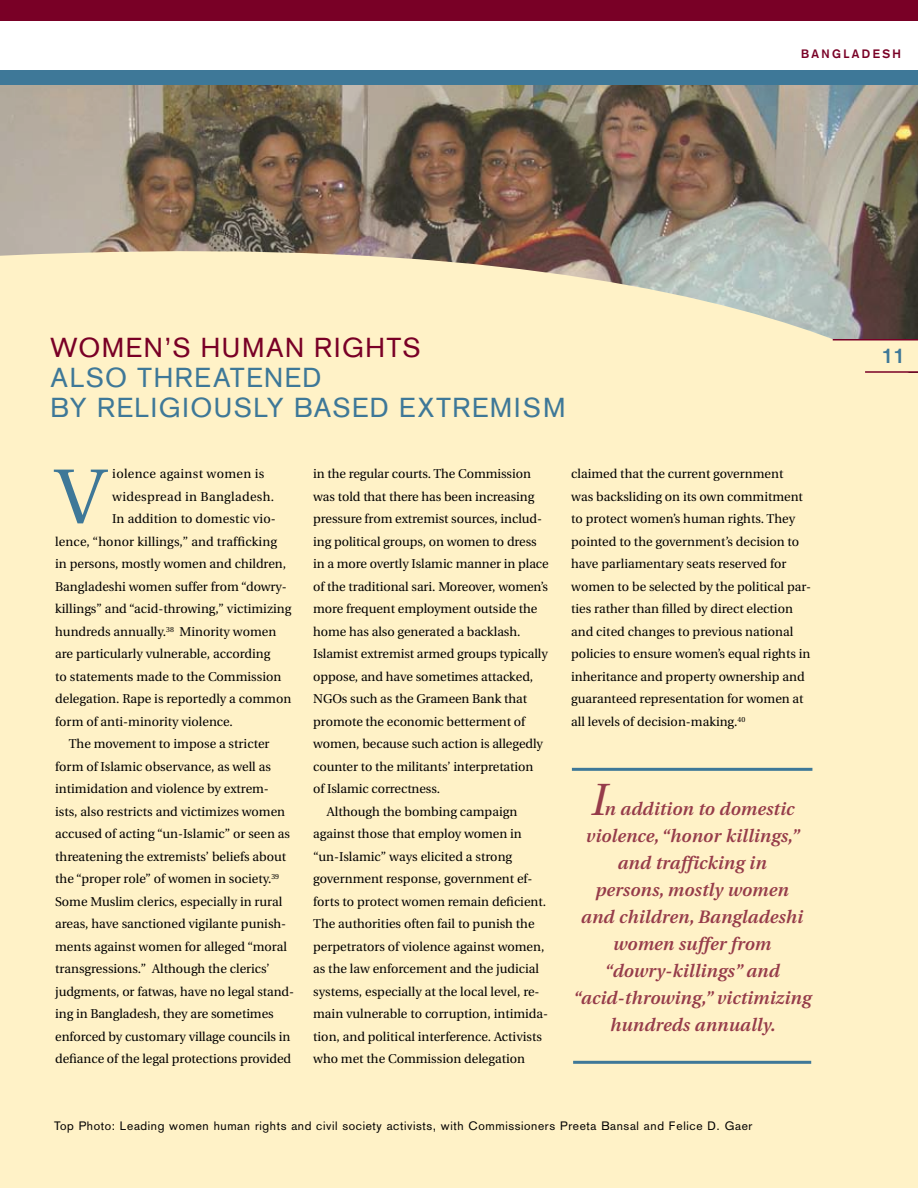
<style>
.page{position:relative;width:918px;height:1188px;background:#fff}
.page>*{position:absolute;margin:0;border:0;box-sizing:border-box;transform-origin:0 0}
.t1{font:77.85px "Utopia";color:#3e7898}
.t2{font:italic 45px "Utopia";color:#963c4a}
.t3{font:27px/30px "Akzidenz Grotesk";letter-spacing:.055em;color:#3e7898}
.t4{font:27px "Akzidenz Grotesk";letter-spacing:.055em;color:#790026}
.t5{font:700 21px "Akzidenz Grotesk";color:#3e7898}
.t6{font:italic 600 18px "Utopia";letter-spacing:.01em;color:#963c4a}
.t7{font:12.75px/22.5px "Utopia";color:#000}
.t8{font:12.75px "Utopia";letter-spacing:.025em;color:#000}
.t9{font:12px "Akzidenz Grotesk";letter-spacing:.05em;color:#000}
.t10{font:700 12px "Akzidenz Grotesk";color:#790026}
</style>
<div class="page">
<div style="left:0;top:79px;width:918px;height:1109px;background:#fff2c7"></div>
<img style="left:0;top:85px;width:918px;height:256px">
<div style="left:0;top:0;width:918px;height:21px;background:#790026"></div>
<div style="left:0;top:70px;width:918px;height:15px;background:#3e7898"></div>
<hr style="left:572px;top:768px;width:240px;height:3px;background:#3e7898">
<hr style="left:573px;top:1061px;width:238px;height:3px;background:#3e7898">
<hr style="left:865px;top:371px;width:53px;height:2px;background:#790026">
<hr style="left:833px;top:339px;width:85px;height:1px;background:#790026">
<h3 class="t4" style="left:51px;top:332px;width:72px">Women</h3>
<h3 class="t4" style="left:164px;top:332px;width:79px">’s Human</h3>
<h3 class="t4" style="left:314px;top:332px;width:38px">Rights</h3>
<h3 class="t3" style="left:51px;top:362px;width:123px">Also Threatened by Religi</h3>
<h3 class="t3" style="left:191px;top:392px;width:42px">ously</h3>
<h3 class="t3" style="left:294px;top:392px;width:40px">Based</h3>
<h3 class="t3" style="left:399px;top:392px;width:38px">Extremism</h3>
<p class="t10" style="left:801px;top:47px;width:22px">BANGLADE</p>
<p class="t10" style="left:882px;top:47px;width:20px">SH</p>
<h3 class="t5" style="left:882px;top:343px;width:25px">11</h3>
<h1 class="t1" style="left:55px;top:454px;width:51px">V</h1>
<p class="t8" style="left:112px;top:467px;width:154px">iolence against women is</p>
<p class="t8" style="left:112px;top:490px;width:163px">widespread in Bangladesh.</p>
<p class="t7" style="left:112px;top:508px;width:165px">In addition to domestic vio-</p>
<p class="t7" style="left:55px;top:531px;width:223px">lence, “honor killings,” and trafficking</p>
<p class="t7" style="left:55px;top:553px;width:232px">in persons, mostly women and children,</p>
<p class="t7" style="left:55px;top:576px;width:233px">Bangladeshi women suffer from “dowry-</p>
<p class="t7" style="left:55px;top:598px;width:238px">killings” and “acid-throwing,” victimizing</p>
<p class="t7" style="left:55px;top:621px;width:223px">hundreds annually.<sup>38</sup> Minority women</p>
<p class="t7" style="left:55px;top:643px;width:217px">are particularly vulnerable, according</p>
<p class="t7" style="left:55px;top:666px;width:228px">to statements made to the Commission</p>
<p class="t7" style="left:55px;top:688px;width:238px">delegation. Rape is reportedly a common</p>
<p class="t7" style="left:55px;top:711px;width:179px">form of anti-minority violence.</p>
<p class="t7" style="left:69px;top:733px;width:202px">The movement to impose a stricter</p>
<p class="t7" style="left:55px;top:756px;width:217px">form of Islamic observance, as well as</p>
<p class="t7" style="left:55px;top:778px;width:215px">intimidation and violence by extrem-</p>
<p class="t7" style="left:55px;top:801px;width:231px">ists, also restricts and victimizes women</p>
<p class="t7" style="left:55px;top:823px;width:236px">accused of acting “un-Islamic” or seen as</p>
<p class="t7" style="left:55px;top:846px;width:233px">threatening the extremists’ beliefs about</p>
<p class="t7" style="left:55px;top:868px;width:226px">the “proper role” of women in society.<sup>39</sup></p>
<p class="t7" style="left:55px;top:891px;width:229px">Some Muslim clerics, especially in rural</p>
<p class="t7" style="left:55px;top:913px;width:233px">areas, have sanctioned vigilante punish-</p>
<p class="t7" style="left:55px;top:936px;width:233px">ments against women for alleged “moral</p>
<p class="t7" style="left:55px;top:958px;width:216px">transgressions.” Although the clerics’</p>
<p class="t7" style="left:55px;top:981px;width:240px">judgments, or fatwas, have no legal stand-</p>
<p class="t7" style="left:55px;top:1003px;width:220px">ing in Bangladesh, they are sometimes</p>
<p class="t7" style="left:55px;top:1026px;width:237px">enforced by customary village councils in</p>
<p class="t7" style="left:55px;top:1048px;width:237px">defiance of the legal protections provided</p>
<p class="t7" style="left:313px;top:463px;width:219px">in the regular courts. The Commission</p>
<p class="t7" style="left:313px;top:486px;width:223px">was told that there has been increasing</p>
<p class="t7" style="left:313px;top:508px;width:230px">pressure from extremist sources, includ-</p>
<p class="t7" style="left:313px;top:531px;width:225px">ing political groups, on women to dress</p>
<p class="t7" style="left:313px;top:553px;width:237px">in a more overtly Islamic manner in place</p>
<p class="t7" style="left:313px;top:576px;width:236px">of the traditional sari. Moreover, women’s</p>
<p class="t7" style="left:313px;top:598px;width:226px">more frequent employment outside the</p>
<p class="t7" style="left:313px;top:621px;width:209px">home has also generated a backlash.</p>
<p class="t7" style="left:313px;top:643px;width:236px">Islamist extremist armed groups typically</p>
<p class="t7" style="left:313px;top:666px;width:222px">oppose, and have sometimes attacked,</p>
<p class="t7" style="left:313px;top:688px;width:215px">NGOs such as the Grameen Bank that</p>
<p class="t7" style="left:313px;top:711px;width:213px">promote the economic betterment of</p>
<p class="t7" style="left:313px;top:733px;width:231px">women, because such action is allegedly</p>
<p class="t7" style="left:313px;top:756px;width:222px">counter to the militants’ interpretation</p>
<p class="t7" style="left:313px;top:778px;width:128px">of Islamic correctness.</p>
<p class="t7" style="left:327px;top:801px;width:192px">Although the bombing campaign</p>
<p class="t7" style="left:313px;top:823px;width:210px">against those that employ women in</p>
<p class="t7" style="left:313px;top:846px;width:200px">“un-Islamic” ways elicited a strong</p>
<p class="t7" style="left:313px;top:868px;width:221px">government response, government ef-</p>
<p class="t7" style="left:313px;top:891px;width:235px">forts to protect women remain deficient.</p>
<p class="t7" style="left:313px;top:913px;width:223px">The authorities often fail to punish the</p>
<p class="t7" style="left:313px;top:936px;width:233px">perpetrators of violence against women,</p>
<p class="t7" style="left:313px;top:958px;width:227px">as the law enforcement and the judicial</p>
<p class="t7" style="left:313px;top:981px;width:228px">systems, especially at the local level, re-</p>
<p class="t7" style="left:313px;top:1003px;width:237px">main vulnerable to corruption, intimida-</p>
<p class="t7" style="left:313px;top:1026px;width:230px">tion, and political interference. Activists</p>
<p class="t7" style="left:313px;top:1048px;width:213px">who met the Commission delegation</p>
<p class="t7" style="left:571px;top:463px;width:241px">claimed that the current government<br>was backsliding on its own commitment to protect women’s human rights. They pointed to the government’s decision to have parliamentary seats reserved for women to be selected by the political par&shy;ties rather than filled by direct election and cited changes to previous national policies to ensure women’s equal rights in inheritance and property ownership and guaranteed representation for women at all levels of decision-making.<sup>40</sup></p>
<h2 class="t2" style="left:589px;top:775px;width:17px">I</h2>
<h3 class="t6" style="left:604px;top:799px;width:191px">n addition to domestic</h3>
<h3 class="t6" style="left:585px;top:826px;width:216px">violence, “honor killings,”</h3>
<h3 class="t6" style="left:617px;top:853px;width:151px">and trafficking in</h3>
<h3 class="t6" style="left:595px;top:880px;width:195px">persons, mostly women</h3>
<h3 class="t6" style="left:581px;top:907px;width:223px">and children, Bangladeshi</h3>
<h3 class="t6" style="left:612px;top:934px;width:160px">women suffer from</h3>
<h3 class="t6" style="left:604px;top:961px;width:177px">“dowry-killings” and</h3>
<h3 class="t6" style="left:572px;top:988px;width:240px">“acid-throwing,” victimizing</h3>
<h3 class="t6" style="left:609px;top:1015px;width:167px">hundreds annually.</h3>
<p class="t9" style="left:54px;top:1118px;width:700px">Top Photo: Leading women human rights and civil society activists, with Commissioners Preeta Bansal and Felice D. Gaer</p>
</div>
